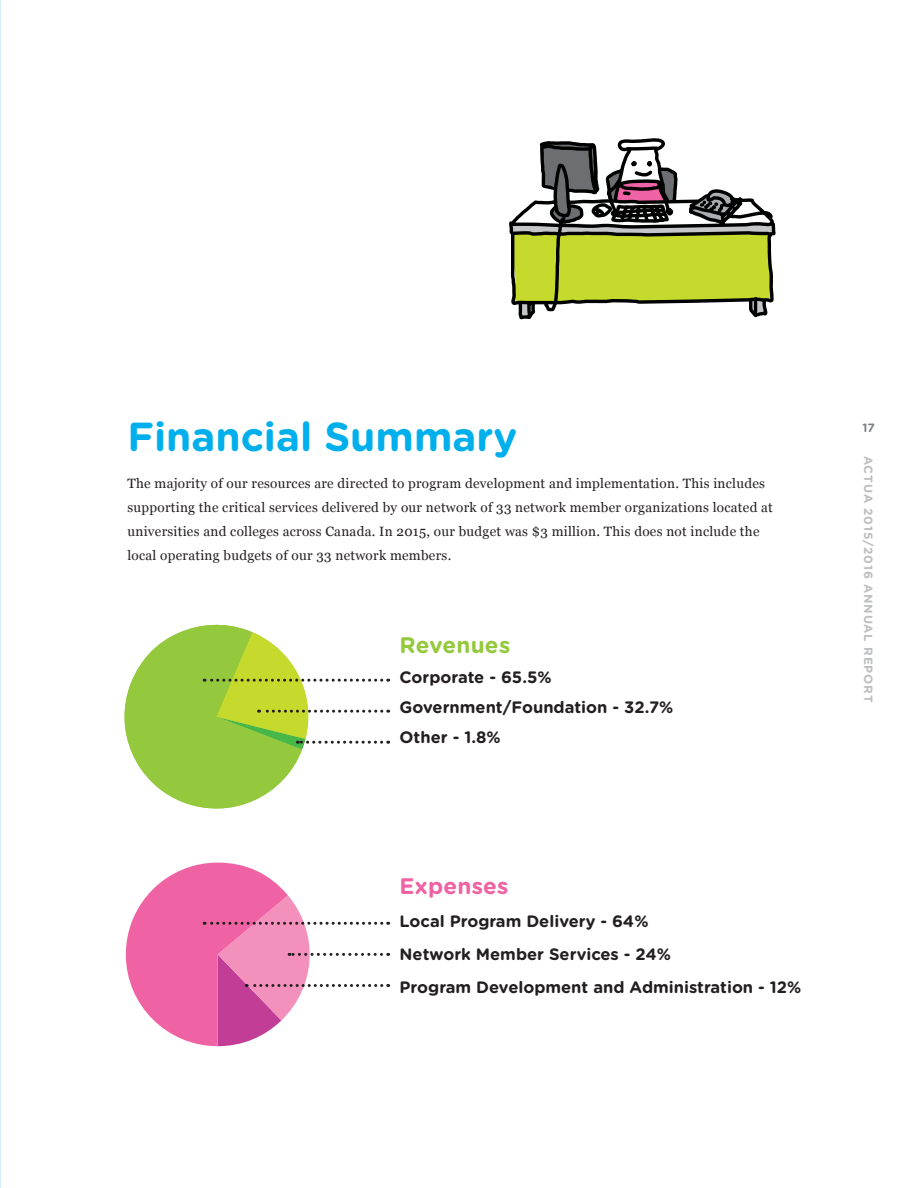
<style>
.page{position:relative;width:918px;height:1188px;background:#fff}
.page>*{position:absolute;margin:0;border:0;box-sizing:border-box;transform-origin:0 0}
.t1{font:700 40.5px "Gotham Rounded";color:#00afec}
.t2{font:700 22.5px "Gotham Rounded";letter-spacing:.01em;color:#95c93d}
.t3{font:700 22.5px "Gotham Rounded";letter-spacing:.01em;color:#ef62a4}
.t4{font:700 16.5px/30px "Gotham Rounded";color:#231f20}
.t5{font:13.5px/24px "Georgia";letter-spacing:.02em;color:#231f20}
.t6{font:700 12px "Gotham Rounded";letter-spacing:.07em;color:#bcbec0}
.t7{font:700 12px "Gotham Rounded";color:#808285}
</style>
<div class="page">
<svg style="left:509px;top:138px;width:267px;height:182px"></svg>
<svg style="left:124px;top:624px;width:258px;height:185px"></svg>
<svg style="left:126px;top:863px;width:256px;height:183px"></svg>
<h1 class="t1" style="left:127px;top:407px;width:391px">Financial Summary</h1>
<p class="t5" style="left:127px;top:471px;width:647px">The majority of our resources are directed to program development and implementation. This includes supporting the critical services delivered by our network of 33 network member organizations located at universities and colleges across Canada. In 2015, our budget was $3 million. This does not include the local operating budgets of our 33 network members.</p>
<h2 class="t2" style="left:400px;top:629px;width:112px">Revenues</h2>
<p class="t4" style="left:400px;top:662px;width:275px">Corporate - 65.5%<br>Government/Foundation - 32.7%<br>Other - 1.8%</p>
<h2 class="t3" style="left:400px;top:869px;width:110px">Expenses</h2>
<p class="t4" style="left:400px;top:904px;width:403px;line-height:33px">Local Program Delivery - 64%<br>Network Member Services - 24%<br>Program Development and Administration - 12%</p>
<p class="t7" style="left:863px;top:419px;width:14px">17</p>
<p class="t6" style="left:877px;top:456px;width:248px;rotate:90deg">ACTUA 2015/2016 ANNUAL REPORT</p>
</div>
